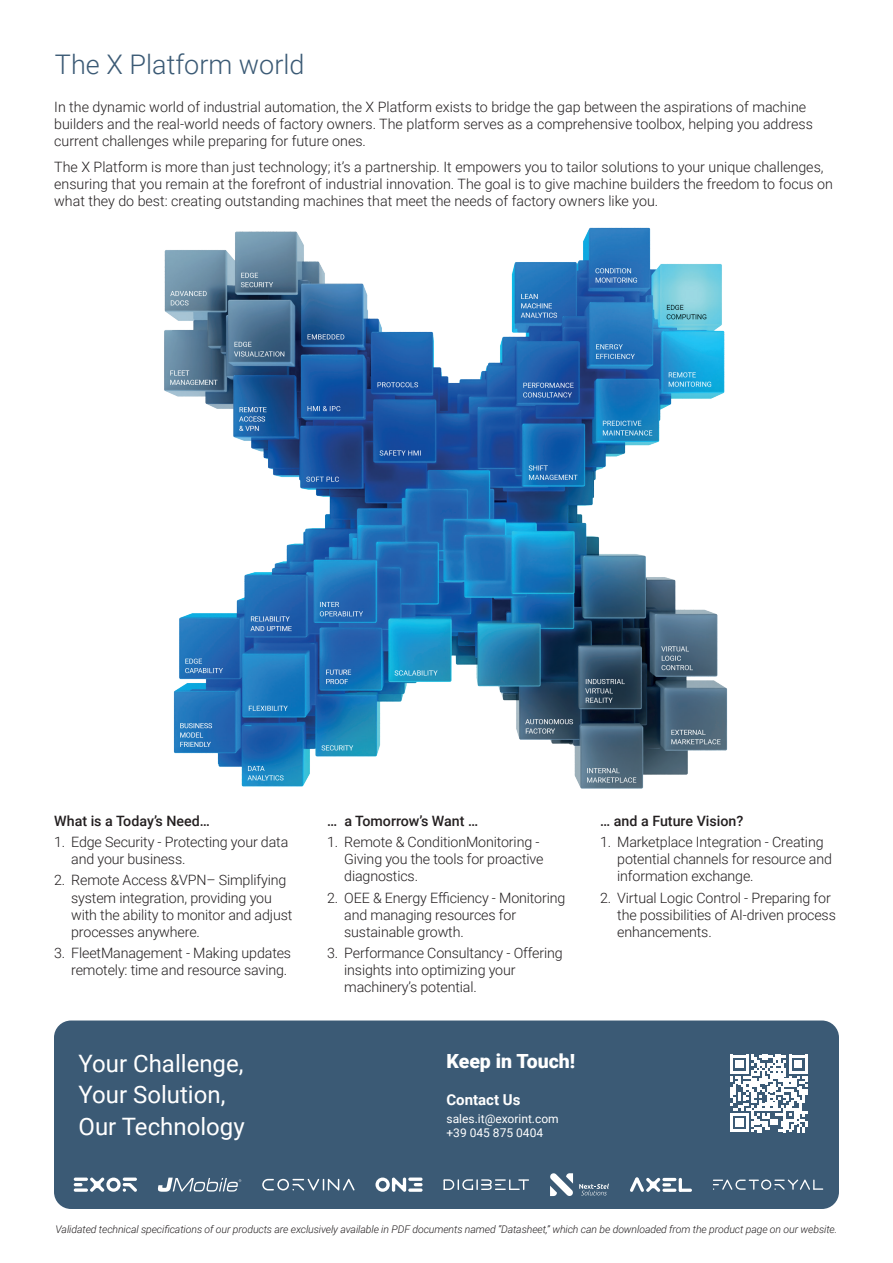
<style>
.page{position:relative;width:893px;height:1263px;background:#fff}
.page>*{position:absolute;margin:0;border:0;box-sizing:border-box;transform-origin:0 0}
.t1{font:300 27px "Roboto";color:#3b5a75}
.t2{font:24px/31.7px "Roboto";color:#fff}
.t3{font:900 19.5px "Roboto";color:#fff}
.t4{font:700 15px "Roboto";color:#fff}
.t5{font:300 14.25px/17.1px "Roboto";letter-spacing:-.01em;color:#231f20}
.t6{font:500 14.25px "Roboto";color:#231f20}
.t7{font:12px/14.4px "Roboto";color:#fff}
.t8{font:italic 300 10.5px "Roboto";letter-spacing:-.01em;color:#231f20}
</style>
<div class="page">
<div style="left:54px;top:1020px;width:785px;height:189px;background:#3b5a75;border-radius:17px"></div>
<svg style="left:262px;top:1179px;width:93px;height:11px"></svg>
<svg style="left:414px;top:1183px;width:9px;height:3px"></svg>
<svg style="left:408px;top:1177px;width:15px;height:4px"></svg>
<svg style="left:408px;top:1188px;width:15px;height:4px"></svg>
<svg style="left:375px;top:1177px;width:31px;height:15px"></svg>
<svg style="left:158px;top:1177px;width:83px;height:15px"></svg>
<svg style="left:74px;top:1177px;width:63px;height:15px"></svg>
<svg style="left:550px;top:1173px;width:23px;height:23px"></svg>
<svg style="left:579px;top:1183px;width:30px;height:12px"></svg>
<svg style="left:443px;top:1179px;width:86px;height:11px"></svg>
<hr style="left:662px;top:1178px;width:14px;height:3px;background:#fff;border-radius:2px">
<svg style="left:630px;top:1177px;width:41px;height:15px"></svg>
<svg style="left:662px;top:1188px;width:14px;height:4px"></svg>
<hr style="left:679px;top:1178px;width:3px;height:14px;background:#fff;border-radius:2px">
<svg style="left:679px;top:1188px;width:13px;height:4px"></svg>
<svg style="left:713px;top:1179px;width:110px;height:11px"></svg>
<img style="left:164px;top:227px;width:564px;height:562px">
<svg style="left:730px;top:1055px;width:78px;height:77px"></svg>
<h1 class="t1" style="left:55px;top:46px;width:251px">The X Platform world</h1>
<p class="t5" style="left:54px;top:98px;width:760px">In the dynamic world of industrial automation, the X Platform exists to bridge the gap between the aspirations of machine builders and the real-world needs of factory owners. The platform serves as a comprehensive toolbox, helping you address current challenges while preparing for future ones.</p>
<p class="t5" style="left:54px;top:158px;width:780px">The X Platform is more than just technology; it’s a partnership. It empowers you to tailor solutions to your unique challenges, ensuring that you remain at the forefront of industrial innovation. The goal is to give machine builders the freedom to focus on what they do best: creating outstanding machines that meet the needs of factory owners like you.</p>
<p class="t6" style="left:54px;top:811px;width:157px">What is a Today’s Need…</p>
<p class="t5" style="left:71px;top:833px;width:219px;text-indent:-17px">1. Edge Security - Protecting your data and your business.</p>
<p class="t5" style="left:71px;top:871px;width:223px;text-indent:-17px">2. Remote Access &amp;VPN– Simplifying system integration, providing you with the ability to monitor and adjust processes anywhere.</p>
<p class="t5" style="left:54px;top:944px;width:238px;text-align:right">3. FleetManagement - Making updates remotely: time and resource saving.</p>
<p class="t6" style="left:327px;top:811px;width:152px">… a Tomorrow’s Want …</p>
<p class="t5" style="left:344px;top:833px;width:201px;text-indent:-17px">1. Remote &amp; ConditionMonitoring -<br>Giving you the tools for proactive diagnostics.</p>
<p class="t5" style="left:344px;top:888px;width:223px;text-indent:-17px">2. OEE &amp; Energy Efficiency - Monitoring and managing resources for sustainable growth.</p>
<p class="t5" style="left:344px;top:944px;width:220px;text-indent:-17px">3. Performance Consultancy - Offering insights into optimizing your machinery’s potential.</p>
<h2 class="t2" style="left:78px;top:1046px;width:167px">Your Challenge,</h2>
<h3 class="t3" style="left:446px;top:1047px;width:130px">Keep in Touch!</h3>
<h2 class="t2" style="left:78px;top:1078px;width:168px">Your Solution,<br>Our Technology</h2>
<p class="t4" style="left:446px;top:1089px;width:75px">Contact Us</p>
<p class="t7" style="left:446px;top:1111px;width:114px">sales.it@exorint.com +39 045 875 0404</p>
<p class="t6" style="left:600px;top:810px;width:145px">… and a Future Vision?</p>
<p class="t5" style="left:617px;top:833px;width:216px;text-indent:-17px">1. Marketplace Integration - Creating potential channels for resource and information exchange.</p>
<p class="t5" style="left:617px;top:888px;width:220px;text-indent:-17px">2. Virtual Logic Control - Preparing for the possibilities of AI-driven process enhancements.</p>
<p class="t8" style="left:56px;top:1221px;width:783px">Validated technical specifications of our products are exclusively available in PDF documents named “Datasheet,” which can be downloaded from the product page on our website.</p>
</div>
